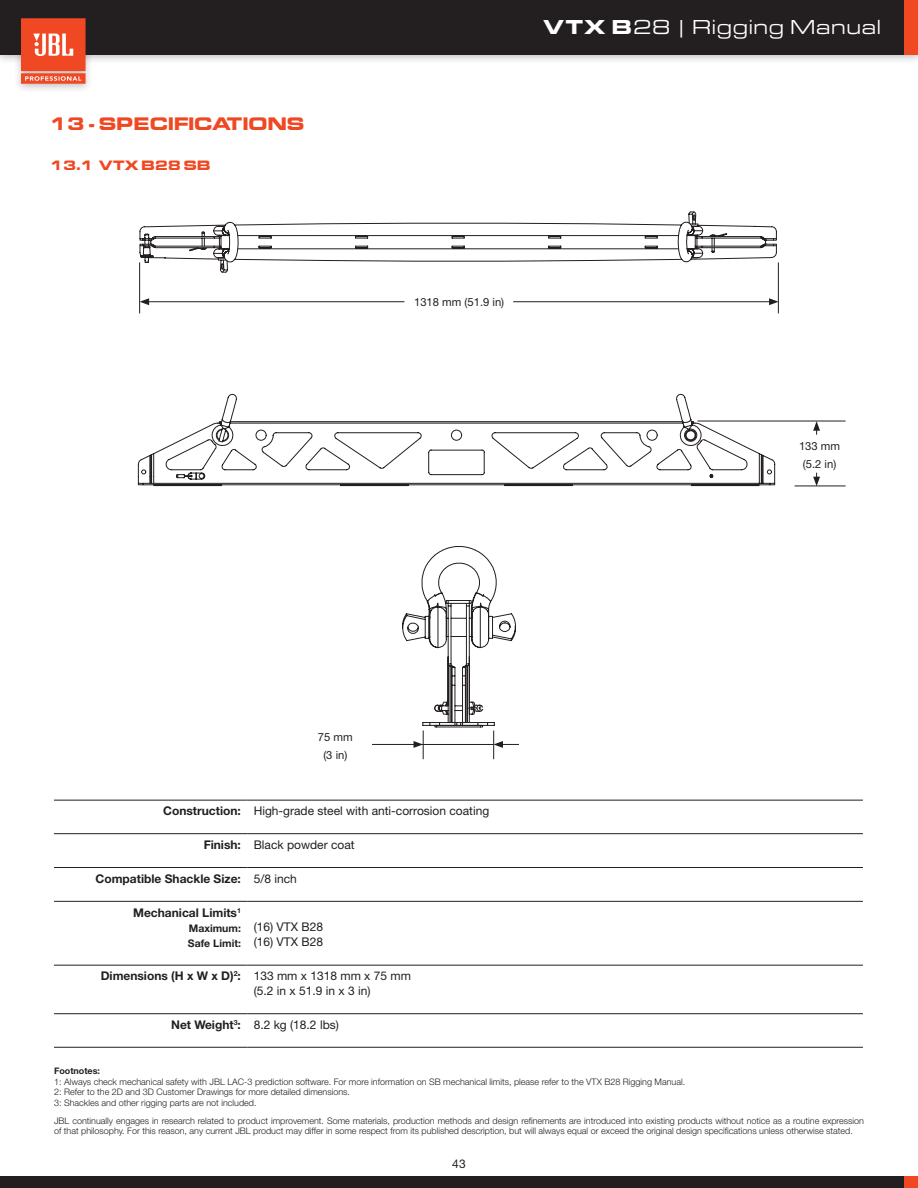
<style>
.page{position:relative;width:918px;height:1188px;background:#fff}
.page>*{position:absolute;margin:0;border:0;box-sizing:border-box;transform-origin:0 0}
.t1{font:21px "Eurostile Ext";color:#fff}
.Main_Title{font:700 18px "Eddmond";color:#f04822}
.Sub_Title{font:700 13.5px "Eddmond";color:#f04822}
.Specs_-_Right{font:12px "Helvetica Neue";color:#231f20}
.Specs_-_Left{font:700 12px "Helvetica Neue";color:#231f20}
.Dimms{font:11.25px "Helvetica Neue";color:#231f20}
.t2{font:700 10.5px "Helvetica Neue";color:#231f20}
.bullets{font:300 9px/10.5px "Helvetica Neue";color:#231f20}
.Foot_Notes{font:300 9px "Helvetica Neue";color:#231f20}
.t3{font:700 9px "Helvetica Neue";color:#231f20}
.s1{font-weight:900}
</style>
<div class="page">
<div style="left:0;top:0;width:918px;height:65px;background:#231f20;opacity:.3"></div>
<div style="left:0;top:0;width:918px;height:55px;background:#231f20"></div>
<div style="left:13px;top:12px;width:81px;height:82px;background:#231f20;opacity:.3"></div>
<svg style="left:21px;top:18px;width:65px;height:66px;background:#ee6444"></svg>
<div style="left:904px;top:0;width:14px;height:55px;background:#f04822"></div>
<div style="left:0;top:1176px;width:918px;height:12px;background:#231f20"></div>
<div style="left:904px;top:1176px;width:14px;height:12px;background:#f04822"></div>
<hr style="left:139px;top:262px;width:1px;height:51px;background:#231f20">
<hr style="left:778px;top:262px;width:1px;height:51px;background:#231f20">
<hr style="left:147px;top:301px;width:257px;height:1px;background:#231f20">
<svg style="left:140px;top:298px;width:9px;height:7px"></svg>
<hr style="left:513px;top:301px;width:258px;height:1px;background:#231f20">
<svg style="left:769px;top:298px;width:10px;height:7px"></svg>
<hr style="left:372px;top:744px;width:44px;height:1px;background:#231f20">
<hr style="left:697px;top:421px;width:149px;height:1px;background:#231f20">
<hr style="left:795px;top:486px;width:51px;height:1px;background:#231f20">
<svg style="left:813px;top:421px;width:7px;height:14px"></svg>
<svg style="left:140px;top:212px;width:637px;height:61px"></svg>
<svg style="left:138px;top:394px;width:637px;height:92px"></svg>
<svg style="left:150px;top:429px;width:547px;height:55px"></svg>
<svg style="left:401px;top:546px;width:118px;height:213px"></svg>
<svg style="left:813px;top:473px;width:7px;height:13px"></svg>
<hr style="left:54px;top:800px;width:194px;height:1px;background:#231f20">
<hr style="left:248px;top:800px;width:615px;height:1px;background:#231f20">
<hr style="left:54px;top:833px;width:194px;height:1px;background:#231f20">
<hr style="left:248px;top:833px;width:615px;height:1px;background:#231f20">
<hr style="left:54px;top:867px;width:194px;height:1px;background:#231f20">
<hr style="left:248px;top:867px;width:615px;height:1px;background:#231f20">
<hr style="left:54px;top:901px;width:194px;height:1px;background:#231f20">
<hr style="left:248px;top:901px;width:615px;height:1px;background:#231f20">
<hr style="left:54px;top:965px;width:194px;height:1px;background:#231f20">
<hr style="left:248px;top:965px;width:615px;height:1px;background:#231f20">
<hr style="left:54px;top:1013px;width:194px;height:1px;background:#231f20">
<hr style="left:248px;top:1013px;width:615px;height:1px;background:#231f20">
<hr style="left:54px;top:1047px;width:194px;height:1px;background:#231f20">
<hr style="left:248px;top:1047px;width:615px;height:1px;background:#231f20">
<p class="Main_Title" style="left:50px;top:111px;width:256px">13 - SPECIFICATIONS</p>
<p class="Sub_Title" style="left:50px;top:156px;width:162px">13.1 VTX B28 SB</p>
<h1 class="t1" style="left:543px;top:13px;width:340px"><span class="s1">VTX B</span>28 | Rigging Manual</h1>
<p class="Dimms" style="left:414px;top:293px;width:92px">1318 mm (51.9 in)</p>
<p class="Dimms" style="left:799px;top:438px;width:43px">133 mm</p>
<p class="Dimms" style="left:803px;top:456px;width:35px">(5.2 in)</p>
<p class="Dimms" style="left:318px;top:729px;width:36px">75 mm</p>
<p class="Dimms" style="left:323px;top:747px;width:25px">(3 in)</p>
<p class="Specs_-_Left" style="left:163px;top:802px;width:79px">Construction:</p>
<p class="Specs_-_Right" style="left:254px;top:802px;width:237px">High-grade steel with anti-corrosion coating</p>
<p class="Specs_-_Left" style="left:204px;top:835px;width:39px">Finish:</p>
<p class="Specs_-_Right" style="left:254px;top:836px;width:102px">Black powder coat</p>
<p class="Specs_-_Left" style="left:95px;top:869px;width:147px">Compatible Shackle Size:</p>
<p class="Specs_-_Right" style="left:254px;top:870px;width:45px">5/8 inch</p>
<p class="Specs_-_Left" style="left:133px;top:903px;width:109px">Mechanical Limits<sup>1</sup></p>
<p class="t2" style="left:189px;top:920px;width:54px">Maximum:</p>
<p class="t2" style="left:188px;top:935px;width:55px">Safe Limit:</p>
<p class="Specs_-_Right" style="left:254px;top:918px;width:71px">(16) VTX B28</p>
<p class="Specs_-_Right" style="left:254px;top:933px;width:71px">(16) VTX B28</p>
<p class="Specs_-_Left" style="left:101px;top:967px;width:142px">Dimensions (H x W x D)<sup>2</sup>:</p>
<p class="Specs_-_Right" style="left:254px;top:967px;width:159px">133 mm x 1318 mm x 75 mm</p>
<p class="Specs_-_Right" style="left:254px;top:982px;width:118px">(5.2 in x 51.9 in x 3 in)</p>
<p class="Specs_-_Left" style="left:171px;top:1015px;width:71px">Net Weight<sup>3</sup>:</p>
<p class="Specs_-_Right" style="left:254px;top:1016px;width:87px">8.2 kg (18.2 lbs)</p>
<p class="t3" style="left:54px;top:1064px;width:48px">Footnotes:</p>
<p class="Foot_Notes" style="left:54px;top:1074px;width:633px">1: Always check mechanical safety with JBL LAC-3 prediction software. For more information on SB mechanical limits, please refer to the VTX B28 Rigging Manual.</p>
<p class="Foot_Notes" style="left:54px;top:1085px;width:298px">2: Refer to the 2D and 3D Customer Drawings for more detailed dimensions.</p>
<p class="Foot_Notes" style="left:54px;top:1095px;width:204px">3: Shackles and other rigging parts are not included.</p>
<p class="bullets" style="left:54px;top:1115px;width:812px">JBL continually engages in research related to product improvement. Some materials, production methods and design refinements are introduced into existing products without notice as a routine expression of that philosophy. For this reason, any current JBL product may differ in some respect from its published description, but will always equal or exceed the original design specifications unless otherwise stated.</p>
<h3 class="Specs_-_Right" style="left:452px;top:1155px;width:15px">43</h3>
</div>
